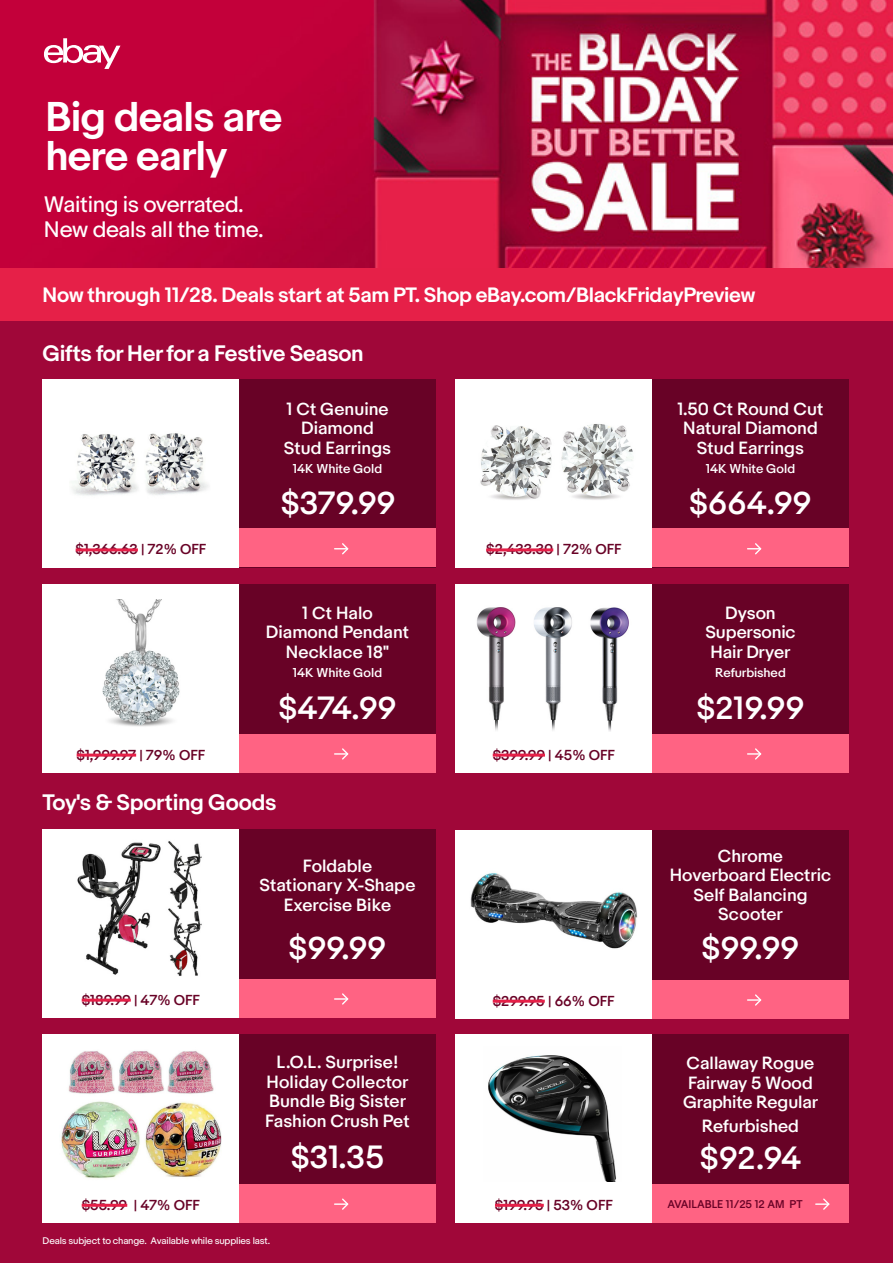
<style>
.page{position:relative;width:893px;height:1263px;background:#fff}
.page>*{position:absolute;margin:0;border:0;box-sizing:border-box;transform-origin:0 0}
.t1{font:600 39px/39px "Market Sans";letter-spacing:-.02em;color:#fff}
.t2{font:500 30px "Market Sans";letter-spacing:-.015em;color:#fff}
.t3{font:600 21px "Market Sans";letter-spacing:-.02em;color:#fff}
.t4{font:21px/25.5px "Market Sans";letter-spacing:-.02em;color:#fff}
.t5{font:600 19.5px "Market Sans";letter-spacing:-.02em;color:#fff}
.t6{font:500 16.5px/19.5px "Market Sans";color:#fff;text-align:center}
.t7{font:500 13.5px "Market Sans";color:#680226}
.t8{font:500 12px "Market Sans";color:#fff}
.t9{font:500 10.5px "Market Sans";color:#680226}
.t10{font:9px "Market Sans";letter-spacing:-.02em;color:#fff}
</style>
<div class="page">
<div style="left:0;top:279px;width:893px;height:984px;background:#a00739"></div>
<div style="left:0;top:268px;width:893px;height:53px;background:#e62048"></div>
<img style="left:0;top:0;width:893px;height:268px">
<svg style="left:44px;top:38px;width:76px;height:31px"></svg>
<div style="left:239px;top:379px;width:197px;height:188px;background:#680226"></div>
<div style="left:239px;top:529px;width:197px;height:38px;background:#ff6383"></div>
<svg style="left:335px;top:543px;width:13px;height:11px"></svg>
<div style="left:43px;top:379px;width:196px;height:188px;background:#fff"></div>
<img style="left:72px;top:433px;width:136px;height:63px">
<hr style="left:76px;top:548px;width:62px;height:3px;background:#e62048">
<div style="left:239px;top:1034px;width:197px;height:188px;background:#680226"></div>
<div style="left:239px;top:1184px;width:197px;height:38px;background:#ff6383"></div>
<svg style="left:335px;top:1198px;width:13px;height:12px"></svg>
<div style="left:43px;top:1034px;width:196px;height:188px;background:#fff"></div>
<img style="left:61px;top:1051px;width:161px;height:128px">
<hr style="left:82px;top:1204px;width:45px;height:3px;background:#e62048">
<div style="left:652px;top:584px;width:197px;height:188px;background:#680226"></div>
<div style="left:652px;top:734px;width:197px;height:38px;background:#ff6383"></div>
<svg style="left:748px;top:748px;width:13px;height:12px"></svg>
<div style="left:455px;top:584px;width:197px;height:188px;background:#fff"></div>
<img style="left:477px;top:607px;width:152px;height:125px">
<hr style="left:493px;top:754px;width:52px;height:3px;background:#e62048">
<div style="left:652px;top:379px;width:197px;height:188px;background:#680226"></div>
<div style="left:652px;top:529px;width:197px;height:38px;background:#ff6383"></div>
<svg style="left:748px;top:543px;width:13px;height:11px"></svg>
<div style="left:455px;top:379px;width:197px;height:188px;background:#fff"></div>
<img style="left:480px;top:424px;width:153px;height:76px">
<hr style="left:486px;top:548px;width:67px;height:3px;background:#e62048">
<div style="left:239px;top:584px;width:197px;height:188px;background:#680226"></div>
<div style="left:239px;top:734px;width:197px;height:38px;background:#ff6383"></div>
<svg style="left:335px;top:748px;width:13px;height:12px"></svg>
<div style="left:43px;top:584px;width:196px;height:188px;background:#fff"></div>
<img style="left:102px;top:599px;width:78px;height:128px">
<hr style="left:77px;top:754px;width:59px;height:3px;background:#e62048">
<div style="left:652px;top:830px;width:197px;height:188px;background:#680226"></div>
<div style="left:652px;top:980px;width:197px;height:38px;background:#ff6383"></div>
<svg style="left:748px;top:994px;width:13px;height:12px"></svg>
<div style="left:455px;top:830px;width:197px;height:188px;background:#fff"></div>
<img style="left:470px;top:873px;width:168px;height:76px">
<hr style="left:493px;top:1000px;width:52px;height:3px;background:#e62048">
<div style="left:239px;top:829px;width:197px;height:188px;background:#680226"></div>
<div style="left:239px;top:979px;width:197px;height:38px;background:#ff6383"></div>
<svg style="left:335px;top:993px;width:13px;height:12px"></svg>
<div style="left:43px;top:829px;width:196px;height:188px;background:#fff"></div>
<img style="left:77px;top:841px;width:125px;height:135px">
<hr style="left:82px;top:999px;width:49px;height:3px;background:#e62048">
<div style="left:652px;top:1034px;width:197px;height:188px;background:#680226"></div>
<div style="left:652px;top:1184px;width:197px;height:38px;background:#ff6383"></div>
<svg style="left:816px;top:1198px;width:13px;height:12px"></svg>
<div style="left:455px;top:1034px;width:197px;height:188px;background:#fff"></div>
<img style="left:488px;top:1055px;width:128px;height:127px">
<hr style="left:495px;top:1204px;width:49px;height:3px;background:#e62048">
<h1 class="t1" style="left:45px;top:99px;width:238px">Big deals are here early</h1>
<p class="t4" style="left:44px;top:192px;width:221px">Waiting is overrated.<br>New deals all the time.</p>
<p class="t5" style="left:43px;top:283px;width:714px">Now through 11/28. Deals start at 5am PT. Shop eBay.com/BlackFridayPreview</p>
<p class="t3" style="left:43px;top:340px;width:323px">Gifts for Her for a Festive Season</p>
<p class="t6" style="left:284px;top:400px;width:109px">1 Ct Genuine<br>Diamond<br>Stud Earrings</p>
<p class="t8" style="left:293px;top:461px;width:91px">14K White Gold</p>
<p class="t6" style="left:678px;top:400px;width:147px">1.50 Ct Round Cut<br>Natural Diamond<br>Stud Earrings</p>
<p class="t8" style="left:706px;top:461px;width:91px">14K White Gold</p>
<p class="t7" style="left:76px;top:541px;width:132px">$1,366.63 | 72% OFF</p>
<p class="t7" style="left:77px;top:746px;width:130px">$1,999.97 | 79% OFF</p>
<h2 class="t2" style="left:281px;top:485px;width:116px">$379.99</h2>
<h2 class="t2" style="left:689px;top:485px;width:124px">$664.99</h2>
<p class="t6" style="left:266px;top:604px;width:145px">1 Ct Halo<br>Diamond Pendant<br>Necklace 18"</p>
<p class="t8" style="left:293px;top:666px;width:91px">14K White Gold</p>
<h2 class="t2" style="left:278px;top:690px;width:120px">$474.99</h2>
<p class="t7" style="left:486px;top:541px;width:137px">$2,433.30 | 72% OFF</p>
<p class="t7" style="left:493px;top:746px;width:124px">$399.99 | 45% OFF</p>
<p class="t6" style="left:705px;top:604px;width:92px">Dyson<br>Supersonic<br>Hair Dryer</p>
<p class="t8" style="left:715px;top:666px;width:72px">Refurbished</p>
<h2 class="t2" style="left:696px;top:690px;width:110px">$219.99</h2>
<p class="t3" style="left:43px;top:789px;width:236px">Toy's &amp; Sporting Goods</p>
<p class="t6" style="left:260px;top:856px;width:157px">Foldable<br>Stationary X-Shape<br>Exercise Bike</p>
<p class="t7" style="left:82px;top:991px;width:120px">$189.99 | 47% OFF</p>
<p class="t7" style="left:82px;top:1197px;width:120px">$55.99 | 47% OFF</p>
<h2 class="t2" style="left:289px;top:930px;width:99px">$99.99</h2>
<p class="t6" style="left:265px;top:1053px;width:146px">L.O.L. Surprise!<br>Holiday Collector<br>Bundle Big Sister<br>Fashion Crush Pet</p>
<h2 class="t2" style="left:291px;top:1139px;width:95px">$31.35</h2>
<p class="t10" style="left:43px;top:1235px;width:229px">Deals subject to change. Available while supplies last.</p>
<p class="t6" style="left:670px;top:846px;width:163px">Chrome<br>Hoverboard Electric<br>Self Balancing<br>Scooter</p>
<p class="t7" style="left:493px;top:993px;width:123px">$299.95 | 66% OFF</p>
<h2 class="t2" style="left:702px;top:930px;width:99px">$99.99</h2>
<p class="t6" style="left:683px;top:1054px;width:137px">Callaway Rogue<br>Fairway 5 Wood<br>Graphite Regular</p>
<p class="t6" style="left:702px;top:1117px;width:99px">Refurbished</p>
<h2 class="t2" style="left:700px;top:1140px;width:103px">$92.94</h2>
<p class="t7" style="left:495px;top:1197px;width:119px">$199.95 | 53% OFF</p>
<p class="t9" style="left:667px;top:1198px;width:137px">AVAILABLE 11/25 12 AM PT</p>
</div>
